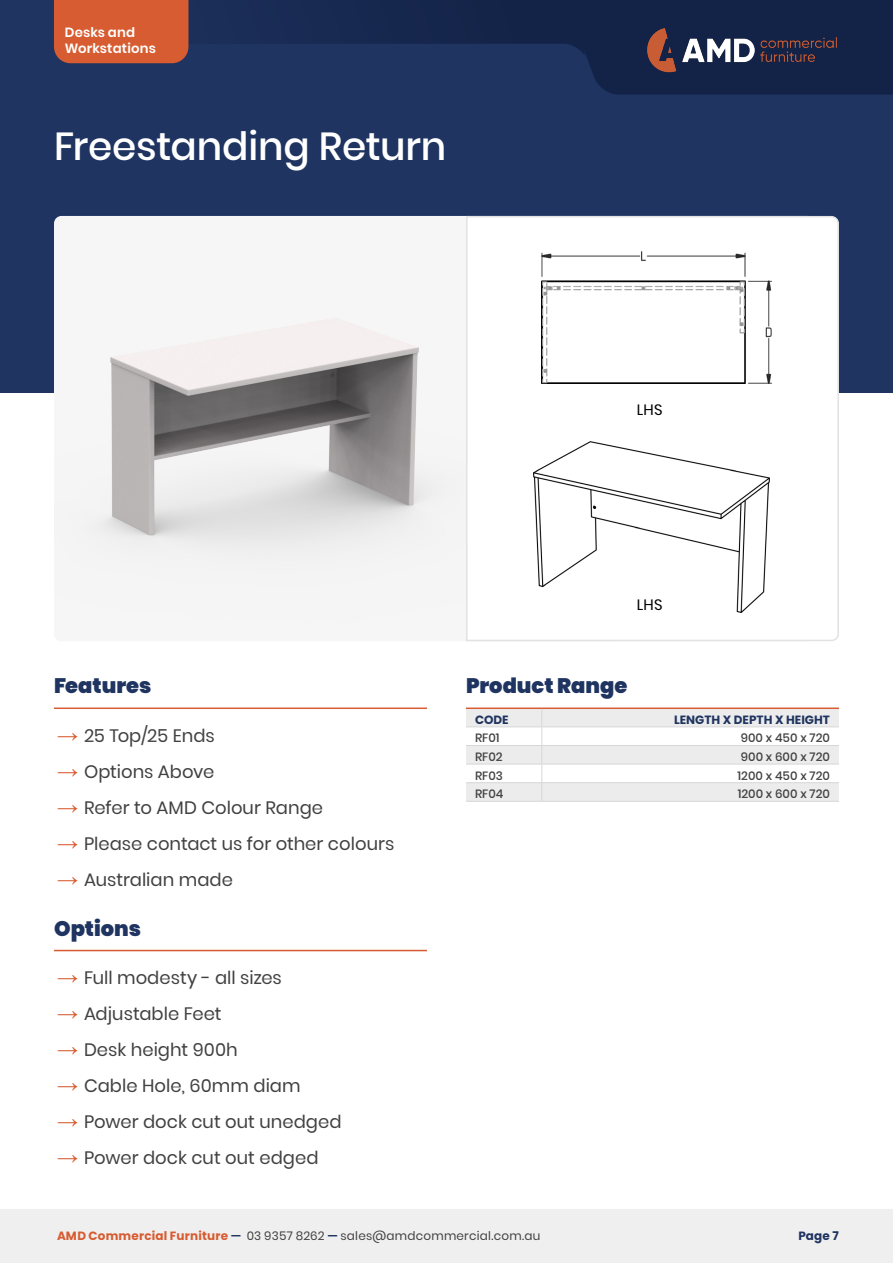
<style>
.page{position:relative;width:893px;height:1263px;background:#fff}
.page>*{position:absolute;margin:0;border:0;box-sizing:border-box;transform-origin:0 0}
.Product_Page_Title{font:500 39px "Poppins";letter-spacing:-.005em;color:#fff}
.Product_Small_Headin{font:900 21px "Poppins";color:#1f3460}
.Products_new_heading{font:900 21px "Poppins";color:#1f3460}
.t1{font:18px "Poppins";color:#414142}
.t2{font:15px "Poppins";letter-spacing:.015em;color:#000}
.t3{font:600 13.35px/16px "Poppins";letter-spacing:.01em;color:#fff}
.t4{font:500 12px "Poppins";color:#414142}
.t5{font:12px "Poppins";letter-spacing:.02em;color:#414142}
.t6{font:700 12px "Poppins";color:#1f3460}
.s1{font-family:"Arial";font-weight:700;font-size:21px;color:#d75c31}
.s2{font-weight:700;color:#d75c31}
.s3{font-weight:600;color:#1f3460}
</style>
<div class="page">
<div style="left:0;top:0;width:893px;height:392px;background:#1f3460"></div>
<img style="left:54px;top:216px;width:411px;height:371px">
<svg style="left:465px;top:215px;width:375px;height:426px"></svg>
<svg style="left:54px;top:0;width:839px;height:95px"></svg>
<svg style="left:466px;top:709px;width:373px;height:92px"></svg>
<hr style="left:466px;top:801px;width:76px;height:1px;background:#d7d7d7">
<hr style="left:542px;top:801px;width:297px;height:1px;background:#d7d7d7">
<hr style="left:466px;top:707px;width:76px;height:2px;background:#d75c31">
<hr style="left:542px;top:707px;width:297px;height:2px;background:#d75c31">
<img style="left:541px;top:251px;width:230px;height:132px">
<img style="left:534px;top:441px;width:236px;height:171px">
<hr style="left:54px;top:707px;width:373px;height:2px;background:#d75c31">
<hr style="left:54px;top:950px;width:373px;height:1px;background:#d75c31">
<div style="left:0;top:1209px;width:893px;height:54px;background:#f0efef"></div>
<p class="t3" style="left:65px;top:24px;width:93px">Desks and<br>Workstations</p>
<p class="Product_Page_Title" style="left:54px;top:124px;width:394px">Freestanding Return</p>
<p class="t2" style="left:637px;top:401px;width:27px">LHS</p>
<p class="Product_Small_Headin" style="left:54px;top:674px;width:99px">Features</p>
<p class="t1" style="left:57px;top:725px;width:159px"><span class="s1">→</span> 25 Top/25 Ends</p>
<p class="t1" style="left:57px;top:761px;width:159px"><span class="s1">→</span> Options Above</p>
<p class="t1" style="left:57px;top:797px;width:268px"><span class="s1">→</span> Refer to AMD Colour Range</p>
<p class="t1" style="left:57px;top:833px;width:339px"><span class="s1">→</span> Please contact us for other colours</p>
<p class="t1" style="left:57px;top:869px;width:177px"><span class="s1">→</span> Australian made</p>
<p class="Product_Small_Headin" style="left:54px;top:916px;width:88px">Options</p>
<p class="t1" style="left:57px;top:968px;width:226px"><span class="s1">→</span> Full modesty - all sizes</p>
<p class="t1" style="left:57px;top:1004px;width:166px"><span class="s1">→</span> Adjustable Feet</p>
<p class="t1" style="left:57px;top:1040px;width:182px"><span class="s1">→</span> Desk height 900h</p>
<p class="t1" style="left:57px;top:1076px;width:245px"><span class="s1">→</span> Cable Hole, 60mm diam</p>
<p class="t1" style="left:57px;top:1112px;width:286px"><span class="s1">→</span> Power dock cut out unedged</p>
<p class="t1" style="left:57px;top:1148px;width:263px"><span class="s1">→</span> Power dock cut out edged</p>
<p class="t2" style="left:637px;top:596px;width:27px">LHS</p>
<p class="Products_new_heading" style="left:466px;top:674px;width:163px">Product Range</p>
<p class="t6" style="left:475px;top:713px;width:35px">CODE</p>
<p class="t6" style="left:674px;top:713px;width:157px">LENGTH X DEPTH X HEIGHT</p>
<p class="t4" style="left:475px;top:731px;width:26px">RF01</p>
<p class="t4" style="left:741px;top:731px;width:91px">900 x 450 x 720</p>
<p class="t4" style="left:475px;top:750px;width:29px">RF02</p>
<p class="t4" style="left:741px;top:750px;width:91px">900 x 600 x 720</p>
<p class="t4" style="left:475px;top:768px;width:30px">RF03</p>
<p class="t4" style="left:737px;top:768px;width:94px">1200 x 450 x 720</p>
<p class="t4" style="left:475px;top:787px;width:30px">RF04</p>
<p class="t4" style="left:738px;top:787px;width:94px">1200 x 600 x 720</p>
<p class="t5" style="left:57px;top:1228px;width:485px"><span class="s2">AMD Commercial Furniture</span> <span class="s3">—</span> 03 9357 8262 <span class="s3">—</span> sales@amdcommercial.com.au</p>
<p class="t6" style="left:798px;top:1228px;width:42px">Page 7</p>
</div>
